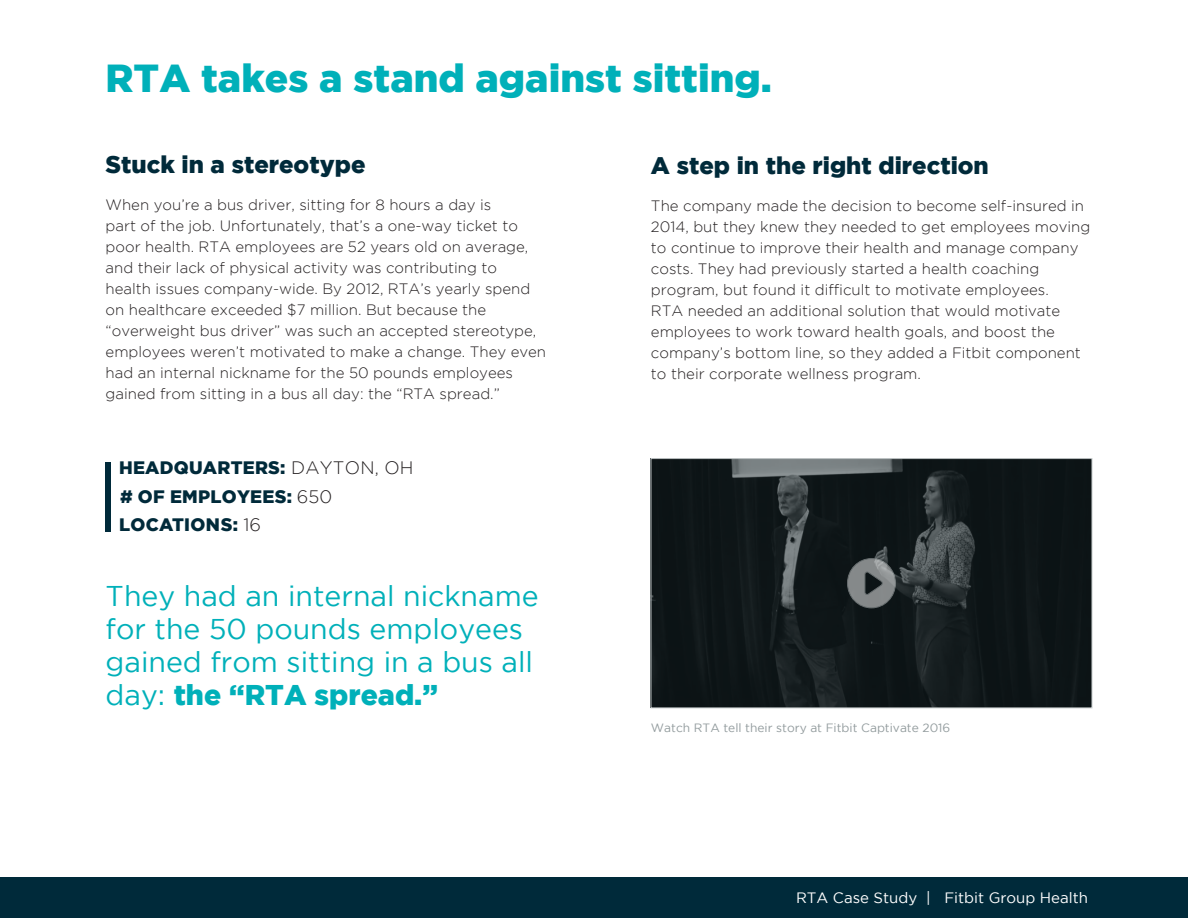
<style>
.page{position:relative;width:1188px;height:918px;background:#fff}
.page>*{position:absolute;margin:0;border:0;box-sizing:border-box;transform-origin:0 0}
.t1{font:900 39px "Gotham";color:#00b0b9}
.t2{font:28.5px/33px "Gotham";color:#00b0b9}
.t3{font:900 24px "Gotham";color:#002a3a}
.t4{font:900 18px "Gotham";letter-spacing:.015em;color:#002a3a}
.t5{font:300 15px/21px "Gotham";color:#231f20}
.t6{font:15px "Gotham";color:#fff}
.t7{font:12px "Gotham";color:#939c9e}
.s1{font-weight:300;color:#231f20}
.s2{font-weight:900}
</style>
<div class="page">
<img style="left:653px;top:460px;width:437px;height:246px">
<div style="left:651px;top:458px;width:441px;height:250px;border:1px solid #c3c8c9"></div>
<svg style="left:847px;top:558px;width:49px;height:51px"></svg>
<div style="left:106px;top:462px;width:5px;height:69px;background:#002a3a"></div>
<div style="left:0;top:878px;width:1188px;height:40px;background:#002a3a"></div>
<p class="t1" style="left:106px;top:56px;width:668px">RTA takes a stand against sitting.</p>
<p class="t3" style="left:106px;top:150px;width:261px">Stuck in a stereotype</p>
<p class="t5" style="left:106px;top:194px;width:442px">When you’re a bus driver, sitting for 8 hours a day is<br>part of the job. Unfortunately, that’s a one-way ticket to poor health. RTA employees are 52 years old on average, and their lack of physical activity was contributing to health issues company-wide. By 2012, RTA’s yearly spend on healthcare exceeded $7 million. But because the “overweight bus driver” was such an accepted stereotype, employees weren’t motivated to make a change. They even had an internal nickname for the 50 pounds employees gained from sitting in a bus all day: the “RTA spread.”</p>
<p class="t4" style="left:119px;top:458px;width:296px">HEADQUARTERS: <span class="s1">DAYTON, OH</span></p>
<p class="t4" style="left:120px;top:486px;width:214px"># OF EMPLOYEES: <span class="s1">650</span></p>
<p class="t4" style="left:119px;top:515px;width:143px">LOCATIONS: <span class="s1">16</span></p>
<p class="t2" style="left:106px;top:579px;width:435px">They had an internal nickname for the 50 pounds employees gained from sitting in a bus all day: <span class="s2">the “RTA spread.”</span></p>
<p class="t3" style="left:651px;top:152px;width:339px">A step in the right direction</p>
<p class="t5" style="left:651px;top:195px;width:441px">The company made the decision to become self-insured in 2014, but they knew they needed to get employees moving to continue to improve their health and manage company costs. They had previously started a health coaching program, but found it difficult to motivate employees.<br>RTA needed an additional solution that would motivate employees to work toward health goals, and boost the company’s bottom line, so they added a Fitbit component to their corporate wellness program.</p>
<p class="t7" style="left:651px;top:721px;width:301px">Watch RTA tell their story at Fitbit Captivate 2016</p>
<p class="t6" style="left:796px;top:890px;width:294px">RTA Case Study | Fitbit Group Health</p>
</div>
